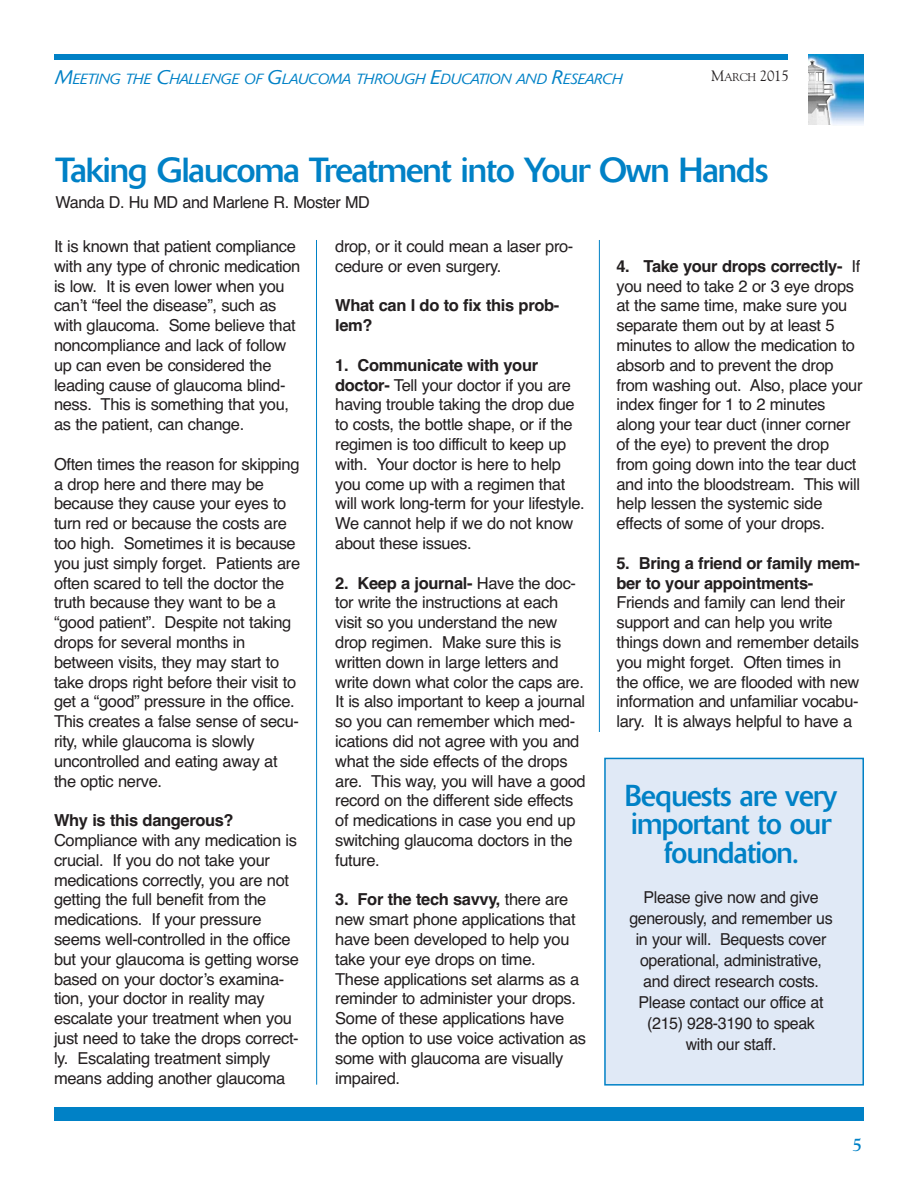
<style>
.page{position:relative;width:918px;height:1188px;background:#fff}
.page>*{position:absolute;margin:0;border:0;box-sizing:border-box;transform-origin:0 0}
.t1{font:34.5px "Delta";letter-spacing:-.03em;color:#0081c6}
.t2{font:30px/28.5px "Delta";letter-spacing:-.025em;color:#0081c6;text-align:center}
.t3{font:700 18px "Goudy";color:#0081c6}
.t4{font:16.5px/19.8px "Helvetica";letter-spacing:-.02em;color:#231f20}
.t5{font:700 16.5px/19.8px "Helvetica";letter-spacing:-.02em;color:#231f20}
.t6{font:15px "Goudy";color:#231f20}
.t7{font:italic 300 14.7px "Delta";letter-spacing:-.01em;color:#0081c6}
.s1{font-size:19.5px}
.s2{font-size:11.25px}
.s3{font-weight:700}
</style>
<div class="page">
<div style="left:54px;top:54px;width:734px;height:6px;background:#0081c6"></div>
<img style="left:809px;top:54px;width:55px;height:71px">
<img style="left:809px;top:60px;width:26px;height:65px">
<div style="left:54px;top:1107px;width:810px;height:13px;background:#0081c6"></div>
<hr style="left:316px;top:240px;width:1px;height:845px;background:#0081c6">
<hr style="left:599px;top:240px;width:1px;height:492px;background:#0081c6">
<div style="left:605px;top:758px;width:258px;height:327px;background:#e0e9f6"></div>
<div style="left:604px;top:758px;width:260px;height:328px;border:2px solid #0081c6"></div>
<p class="t7" style="left:56px;top:74px;width:568px"><span class="s1">M</span>EETING THE <span class="s1">C</span>HALLENGE OF <span class="s1">G</span>LAUCOMA THROUGH <span class="s1">E</span>DUCATION AND <span class="s1">R</span>ESEARCH</p>
<p class="t6" style="left:711px;top:70px;width:79px">M<span class="s2">ARCH</span> 2015</p>
<h1 class="t1" style="left:56px;top:158px;width:714px">Taking Glaucoma Treatment into Your Own Hands</h1>
<p class="t4" style="left:56px;top:194px;width:316px">Wanda D. Hu MD and Marlene R. Moster MD</p>
<p class="t4" style="left:54px;top:238px;width:248px">It is known that patient compliance with any type of chronic medication is low. It is even lower when you can’t “feel the disease”, such as with glaucoma. Some believe that noncompliance and lack of follow up can even be considered the leading cause of glaucoma blind&shy;ness. This is something that you, as the patient, can change.</p>
<p class="t4" style="left:54px;top:456px;width:248px">Often times the reason for skipping a drop here and there may be because they cause your eyes to turn red or because the costs are too high. Sometimes it is because you just simply forget. Patients are often scared to tell the doctor the truth because they want to be a “good patient”. Despite not taking drops for several months in between visits, they may start to take drops right before their visit to get a “good” pressure in the office.<br>This creates a false sense of secu&shy;rity, while glaucoma is slowly uncontrolled and eating away at the optic nerve.</p>
<p class="t5" style="left:54px;top:812px;width:181px">Why is this dangerous?</p>
<p class="t4" style="left:54px;top:832px;width:247px">Compliance with any medication is crucial. If you do not take your medications correctly, you are not getting the full benefit from the medications. If your pressure seems well-controlled in the office but your glaucoma is getting worse based on your doctor’s examina&shy;tion, your doctor in reality may escalate your treatment when you just need to take the drops correct&shy;ly. Escalating treatment simply means adding another glaucoma</p>
<p class="t4" style="left:335px;top:238px;width:240px">drop, or it could mean a laser pro&shy;cedure or even surgery.</p>
<p class="t5" style="left:335px;top:297px;width:226px">What can I do to fix this prob&shy;lem?</p>
<p class="t4" style="left:335px;top:357px;width:251px"><span class="s3">1. Communicate with your doctor-</span> Tell your doctor if you are having trouble taking the drop due to costs, the bottle shape, or if the regimen is too difficult to keep up with. Your doctor is here to help you come up with a regimen that will work long-term for your lifestyle.<br>We cannot help if we do not know about these issues.</p>
<p class="t4" style="left:335px;top:574px;width:252px"><span class="s3">2. Keep a journal-</span> Have the doc&shy;tor write the instructions at each visit so you understand the new drop regimen. Make sure this is written down in large letters and write down what color the caps are.<br>It is also important to keep a journal so you can remember which med&shy;ications did not agree with you and what the side effects of the drops are. This way, you will have a good record on the different side effects of medications in case you end up switching glaucoma doctors in the future.</p>
<p class="t4" style="left:335px;top:891px;width:252px"><span class="s3">3. For the tech savvy,</span> there are new smart phone applications that have been developed to help you take your eye drops on time.<br>These applications set alarms as a reminder to administer your drops.<br>Some of these applications have the option to use voice activation as some with glaucoma are visually impaired.</p>
<p class="t4" style="left:616px;top:258px;width:248px"><span class="s3">4. Take your drops correctly-</span> If you need to take 2 or 3 eye drops at the same time, make sure you separate them out by at least 5 minutes to allow the medication to absorb and to prevent the drop from washing out. Also, place your index finger for 1 to 2 minutes along your tear duct (inner corner of the eye) to prevent the drop from going down into the tear duct and into the bloodstream. This will help lessen the systemic side effects of some of your drops.</p>
<p class="t5" style="left:616px;top:555px;width:245px">5. Bring a friend or family mem&shy;ber to your appointments-</p>
<p class="t4" style="left:616px;top:594px;width:245px">Friends and family can lend their support and can help you write things down and remember details you might forget. Often times in the office, we are flooded with new information and unfamiliar vocabu&shy;lary. It is always helpful to have a</p>
<h2 class="t2" style="left:625px;top:784px;width:214px">Bequests are very important to our foundation.</h2>
<p class="t4" style="left:629px;top:888px;width:205px;line-height:21px;text-align:center">Please give now and give generously, and remember us in your will. Bequests cover operational, administrative, and direct research costs.<br>Please contact our office at (215) 928-3190 to speak<br>with our staff.</p>
<p class="t3" style="left:852px;top:1138px;width:12px">5</p>
</div>
